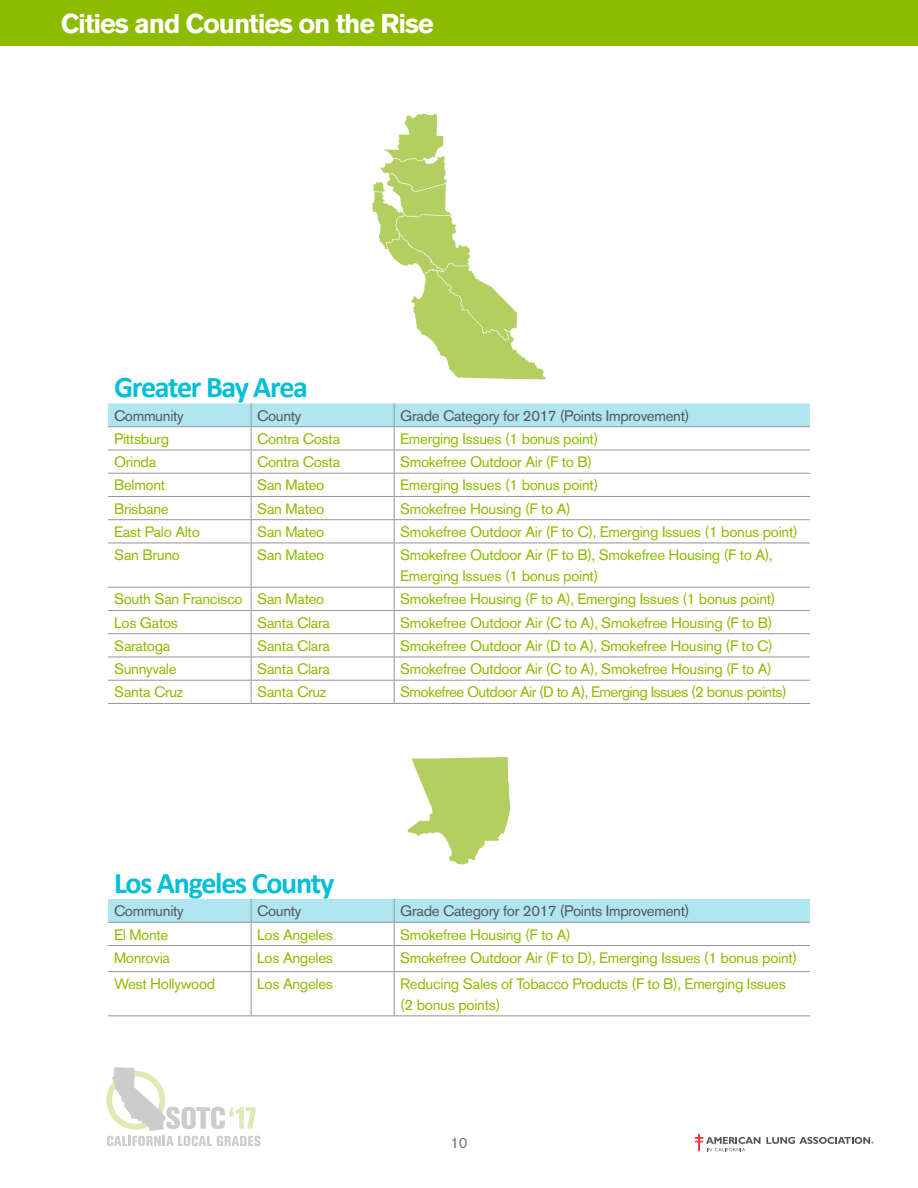
<style>
.page{position:relative;width:918px;height:1188px;background:#fff}
.page>*{position:absolute;margin:0;border:0;box-sizing:border-box;transform-origin:0 0}
.text{font:700 30px "Calibri";letter-spacing:-.04em;color:#00bfd7}
.Titles{font:700 27px "Akzidenz Grotesk BE";letter-spacing:-.04em;color:#fff}
.text-2{font:15px/21px "Akzidenz Grotesk BE";letter-spacing:-.02em;color:#8dbb00}
.text-3{font:15px "Akzidenz Grotesk BE";letter-spacing:-.02em;color:#54555a}
.text-4{font:15px "Akzidenz Grotesk BE";letter-spacing:-.04em;color:#8dbb00}
.t1{font:15px "Akzidenz Grotesk BE";color:#747478}
</style>
<div class="page">
<div style="left:0;top:0;width:918px;height:46px;background:#8dbb00"></div>
<svg style="left:108px;top:403px;width:702px;height:140px"></svg>
<hr style="left:108px;top:543px;width:143px;height:1px;background:#959599">
<hr style="left:251px;top:543px;width:143px;height:1px;background:#959599">
<hr style="left:251px;top:543px;width:1px;height:44px;background:#959599">
<hr style="left:394px;top:543px;width:416px;height:1px;background:#959599">
<hr style="left:394px;top:543px;width:1px;height:44px;background:#959599">
<hr style="left:108px;top:587px;width:143px;height:1px;background:#959599">
<hr style="left:251px;top:587px;width:143px;height:1px;background:#959599">
<hr style="left:394px;top:587px;width:416px;height:1px;background:#959599">
<hr style="left:108px;top:610px;width:143px;height:1px;background:#959599">
<hr style="left:251px;top:610px;width:143px;height:1px;background:#959599">
<hr style="left:394px;top:610px;width:416px;height:1px;background:#959599">
<hr style="left:108px;top:633px;width:143px;height:1px;background:#959599">
<hr style="left:251px;top:633px;width:143px;height:1px;background:#959599">
<hr style="left:394px;top:633px;width:416px;height:1px;background:#959599">
<hr style="left:108px;top:657px;width:143px;height:1px;background:#959599">
<hr style="left:251px;top:657px;width:143px;height:1px;background:#959599">
<hr style="left:394px;top:657px;width:416px;height:1px;background:#959599">
<hr style="left:108px;top:680px;width:143px;height:1px;background:#959599">
<hr style="left:251px;top:680px;width:143px;height:1px;background:#959599">
<svg style="left:251px;top:588px;width:1px;height:115px"></svg>
<hr style="left:394px;top:680px;width:416px;height:1px;background:#959599">
<svg style="left:394px;top:588px;width:1px;height:115px"></svg>
<hr style="left:108px;top:703px;width:143px;height:1px;background:#959599">
<hr style="left:251px;top:703px;width:143px;height:1px;background:#959599">
<hr style="left:394px;top:703px;width:416px;height:1px;background:#959599">
<svg style="left:372px;top:114px;width:174px;height:265px"></svg>
<svg style="left:108px;top:899px;width:702px;height:72px"></svg>
<hr style="left:108px;top:971px;width:143px;height:1px;background:#959599">
<hr style="left:251px;top:971px;width:143px;height:1px;background:#959599">
<hr style="left:251px;top:972px;width:1px;height:43px;background:#959599">
<hr style="left:394px;top:971px;width:416px;height:1px;background:#959599">
<hr style="left:394px;top:972px;width:1px;height:43px;background:#959599">
<hr style="left:108px;top:1015px;width:143px;height:1px;background:#959599">
<hr style="left:251px;top:1015px;width:143px;height:1px;background:#959599">
<hr style="left:394px;top:1015px;width:416px;height:1px;background:#959599">
<svg style="left:408px;top:757px;width:102px;height:108px"></svg>
<svg style="left:106px;top:1067px;width:155px;height:79px"></svg>
<svg style="left:695px;top:1133px;width:179px;height:19px"></svg>
<p class="Titles" style="left:61px;top:8px;width:375px">Cities and Counties on the Rise</p>
<p class="text" style="left:114px;top:369px;width:196px">Greater Bay Area</p>
<p class="text-3" style="left:114px;top:407px;width:71px">Community</p>
<p class="text-3" style="left:257px;top:407px;width:46px">County</p>
<p class="text-3" style="left:400px;top:407px;width:291px">Grade Category for 2017 (Points Improvement)</p>
<p class="text-2" style="left:114px;top:428px;width:57px">Pittsburg</p>
<p class="text-2" style="left:257px;top:428px;width:85px">Contra Costa</p>
<p class="text-2" style="left:400px;top:428px;width:200px">Emerging Issues (1 bonus point)</p>
<p class="text-2" style="left:114px;top:452px;width:44px">Orinda</p>
<p class="text-2" style="left:257px;top:452px;width:85px">Contra Costa</p>
<p class="text-2" style="left:400px;top:452px;width:194px">Smokefree Outdoor Air (F to B)</p>
<p class="text-2" style="left:114px;top:475px;width:53px">Belmont</p>
<p class="text-2" style="left:257px;top:475px;width:69px">San Mateo</p>
<p class="text-2" style="left:400px;top:475px;width:200px">Emerging Issues (1 bonus point)</p>
<p class="text-2" style="left:114px;top:498px;width:56px">Brisbane</p>
<p class="text-2" style="left:257px;top:498px;width:69px">San Mateo</p>
<p class="text-2" style="left:400px;top:498px;width:172px">Smokefree Housing (F to A)</p>
<p class="text-2" style="left:114px;top:521px;width:87px">East Palo Alto</p>
<p class="text-2" style="left:257px;top:521px;width:69px">San Mateo</p>
<p class="text-2" style="left:400px;top:521px;width:399px">Smokefree Outdoor Air (F to C), Emerging Issues (1 bonus point)</p>
<p class="text-2" style="left:114px;top:545px;width:68px">San Bruno</p>
<p class="text-2" style="left:257px;top:545px;width:69px">San Mateo</p>
<p class="text-2" style="left:400px;top:545px;width:374px">Smokefree Outdoor Air (F to B), Smokefree Housing (F to A),<br>Emerging Issues (1 bonus point)</p>
<p class="text-2" style="left:114px;top:589px;width:130px">South San Francisco</p>
<p class="text-2" style="left:257px;top:589px;width:69px">San Mateo</p>
<p class="text-2" style="left:400px;top:589px;width:377px">Smokefree Housing (F to A), Emerging Issues (1 bonus point)</p>
<p class="text-2" style="left:114px;top:612px;width:66px">Los Gatos</p>
<p class="text-2" style="left:257px;top:612px;width:74px">Santa Clara</p>
<p class="text-2" style="left:400px;top:612px;width:374px">Smokefree Outdoor Air (C to A), Smokefree Housing (F to B)</p>
<p class="text-2" style="left:114px;top:635px;width:58px">Saratoga</p>
<p class="text-2" style="left:257px;top:635px;width:74px">Santa Clara</p>
<p class="text-2" style="left:400px;top:635px;width:374px">Smokefree Outdoor Air (D to A), Smokefree Housing (F to C)</p>
<p class="text-2" style="left:114px;top:659px;width:64px">Sunnyvale</p>
<p class="text-2" style="left:257px;top:659px;width:74px">Santa Clara</p>
<p class="text-2" style="left:400px;top:659px;width:373px">Smokefree Outdoor Air (C to A), Smokefree Housing (F to A)</p>
<p class="text-2" style="left:114px;top:682px;width:71px">Santa Cruz</p>
<p class="text-2" style="left:257px;top:682px;width:71px">Santa Cruz</p>
<p class="text-4" style="left:400px;top:683px;width:388px">Smokefree Outdoor Air (D to A), Emerging Issues (2 bonus points)</p>
<p class="text" style="left:114px;top:864px;width:222px">Los Angeles County</p>
<p class="text-3" style="left:114px;top:902px;width:71px">Community</p>
<p class="text-3" style="left:257px;top:902px;width:46px">County</p>
<p class="text-3" style="left:400px;top:902px;width:291px">Grade Category for 2017 (Points Improvement)</p>
<p class="text-2" style="left:114px;top:924px;width:56px">El Monte</p>
<p class="text-2" style="left:257px;top:924px;width:78px">Los Angeles</p>
<p class="text-2" style="left:400px;top:924px;width:172px">Smokefree Housing (F to A)</p>
<p class="text-2" style="left:114px;top:947px;width:58px">Monrovia</p>
<p class="text-2" style="left:257px;top:947px;width:78px">Los Angeles</p>
<p class="text-2" style="left:400px;top:947px;width:399px">Smokefree Outdoor Air (F to D), Emerging Issues (1 bonus point)</p>
<p class="text-2" style="left:114px;top:973px;width:103px">West Hollywood</p>
<p class="text-2" style="left:257px;top:973px;width:78px">Los Angeles</p>
<p class="text-2" style="left:400px;top:973px;width:387px">Reducing Sales of Tobacco Products (F to B), Emerging Issues</p>
<p class="text-2" style="left:400px;top:994px;width:102px">(2 bonus points)</p>
<p class="t1" style="left:451px;top:1133px;width:18px">10</p>
</div>
